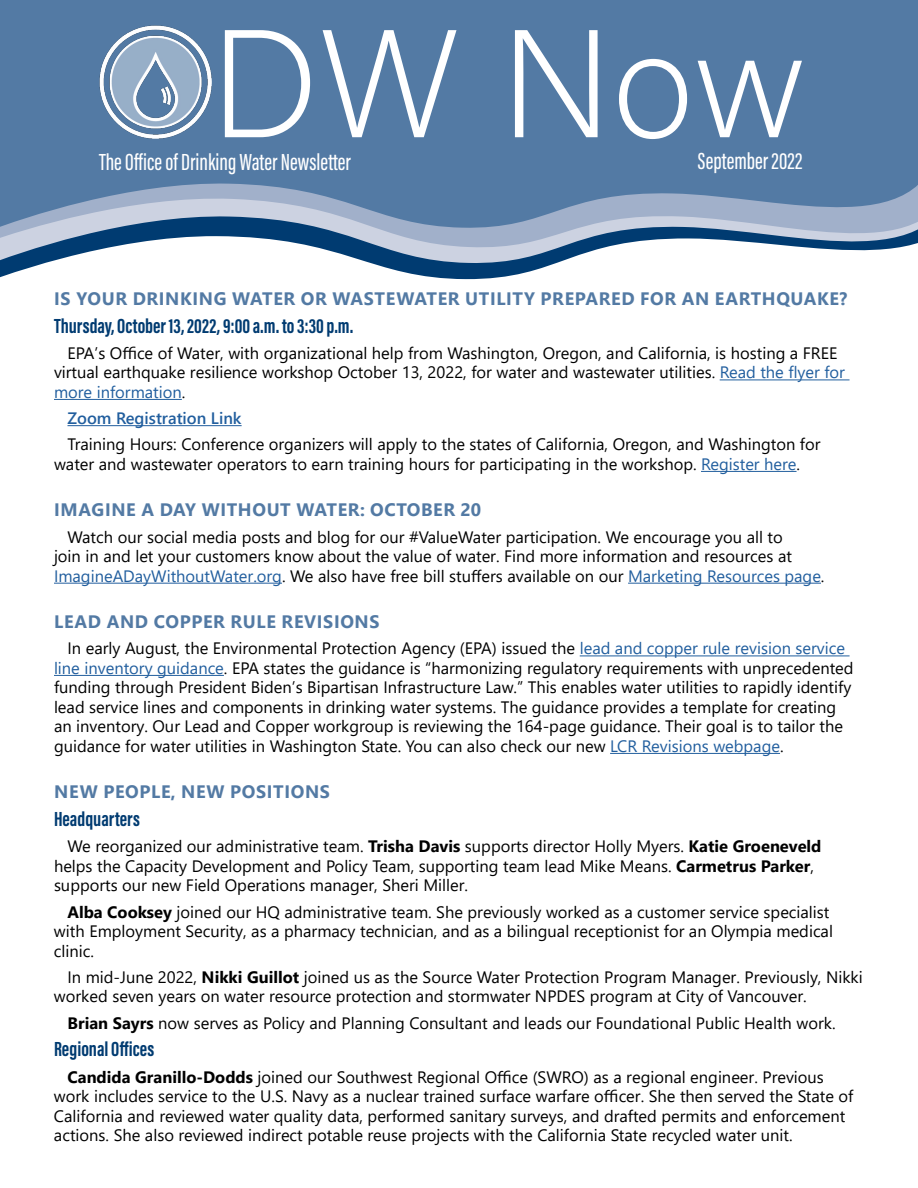
<style>
.page{position:relative;width:918px;height:1188px;background:#fff}
.page>*{position:absolute;margin:0;border:0;box-sizing:border-box;transform-origin:0 0}
.t1{font:153px "Acumin Variable Concept";color:#fff}
.t2{font:500 24px "Acumin Pro Extra Cond";color:#fff}
.t3{font:700 21px "Acumin Pro Extra Cond";color:#003b71}
.t4{font:700 18px "Segoe UI";letter-spacing:.035em;color:#537aa4}
.t5{font:16.5px/19.5px "Segoe UI";color:#000}
.t6{font:600 16.5px "Segoe UI";color:#215e9e}
.s1{color:#215e9e}
.s2{font-weight:700}
</style>
<div class="page">
<hr style="left:720px;top:379px;width:130px;height:1px;background:#215e9e">
<hr style="left:54px;top:399px;width:128px;height:1px;background:#215e9e">
<hr style="left:68px;top:425px;width:174px;height:1px;background:#215e9e">
<hr style="left:701px;top:471px;width:96px;height:1px;background:#215e9e">
<hr style="left:54px;top:583px;width:228px;height:1px;background:#215e9e">
<hr style="left:628px;top:583px;width:193px;height:1px;background:#215e9e">
<hr style="left:580px;top:655px;width:270px;height:1px;background:#215e9e">
<hr style="left:54px;top:675px;width:170px;height:1px;background:#215e9e">
<hr style="left:610px;top:753px;width:170px;height:1px;background:#215e9e">
<svg style="left:0;top:249px;width:886px;height:28px"></svg>
<svg style="left:0;top:0;width:918px;height:249px;background:#5f82a9"></svg>
<img style="left:99px;top:26px;width:113px;height:112px">
<h1 class="t1" style="left:210px;top:-21px;width:598px">DW Now</h1>
<h2 class="t2" style="left:698px;top:147px;width:106px">September 2022</h2>
<h2 class="t2" style="left:99px;top:148px;width:254px">The Office of Drinking Water Newsletter</h2>
<p class="t4" style="left:54px;top:282px;width:794px">IS YOUR DRINKING WATER OR WASTEWATER UTILITY PREPARED FOR AN EARTHQUAKE?</p>
<p class="t3" style="left:54px;top:313px;width:301px">Thursday, October 13, 2022, 9:00 a.m. to 3:30 p.m.</p>
<p class="t5" style="left:54px;top:342px;width:793px;text-indent:13px">EPA’s Office of Water, with organizational help from Washington, Oregon, and California, is hosting a FREE virtual earthquake resilience workshop October 13, 2022, for water and wastewater utilities. <span class="s1">Read the flyer for more information</span>.</p>
<p class="t6" style="left:68px;top:403px;width:176px">Zoom Registration Link</p>
<p class="t5" style="left:54px;top:433px;width:768px;text-indent:13px">Training Hours: Conference organizers will apply to the states of California, Oregon, and Washington for water and wastewater operators to earn training hours for participating in the workshop. <span class="s1">Register here</span>.</p>
<p class="t4" style="left:54px;top:493px;width:428px">IMAGINE A DAY WITHOUT WATER: OCTOBER 20</p>
<p class="t5" style="left:54px;top:526px;width:772px;text-indent:13px">Watch our social media posts and blog for our #ValueWater participation. We encourage you all to<br>join in and let your customers know about the value of water. Find more information and resources at<br><span class="s1">ImagineADayWithoutWater.org</span>. We also have free bill stuffers available on our <span class="s1">Marketing Resources page</span>.</p>
<p class="t4" style="left:54px;top:605px;width:327px">LEAD AND COPPER RULE REVISIONS</p>
<p class="t5" style="left:54px;top:637px;width:801px;text-indent:13px">In early August, the Environmental Protection Agency (EPA) issued the <span class="s1">lead and copper rule revision service line inventory guidance</span>. EPA states the guidance is “harmonizing regulatory requirements with unprecedented funding through President Biden’s Bipartisan Infrastructure Law.” This enables water utilities to rapidly identify lead service lines and components in drinking water systems. The guidance provides a template for creating an inventory. Our Lead and Copper workgroup is reviewing the 164-page guidance. Their goal is to tailor the guidance for water utilities in Washington State. You can also check our new <span class="s1">LCR Revisions webpage</span>.</p>
<p class="t4" style="left:54px;top:775px;width:277px">NEW PEOPLE, NEW POSITIONS</p>
<p class="t3" style="left:54px;top:806px;width:87px">Headquarters</p>
<p class="t5" style="left:54px;top:835px;width:769px;text-indent:13px">We reorganized our administrative team. <span class="s2">Trisha Davis</span> supports director Holly Myers. <span class="s2">Katie Groeneveld </span>helps the Capacity Development and Policy Team, supporting team lead Mike Means. <span class="s2">Carmetrus Parker</span>, supports our new Field Operations manager, Sheri Miller.</p>
<p class="t5" style="left:54px;top:901px;width:781px;text-indent:14px"><span class="s2">Alba Cooksey</span> joined our HQ administrative team. She previously worked as a customer service specialist with Employment Security, as a pharmacy technician, and as a bilingual receptionist for an Olympia medical clinic.</p>
<p class="t5" style="left:54px;top:966px;width:810px;text-indent:13px">In mid-June 2022, <span class="s2">Nikki Guillot</span> joined us as the Source Water Protection Program Manager. Previously, Nikki worked seven years on water resource protection and stormwater NPDES program at City of Vancouver.</p>
<p class="t5" style="left:68px;top:1012px;width:770px"><span class="s2">Brian Sayrs</span> now serves as Policy and Planning Consultant and leads our Foundational Public Health work.</p>
<p class="t3" style="left:54px;top:1037px;width:102px">Regional Offices</p>
<p class="t5" style="left:54px;top:1066px;width:801px;text-indent:14px"><span class="s2">Candida Granillo-Dodds</span> joined our Southwest Regional Office (SWRO) as a regional engineer. Previous work includes service to the U.S. Navy as a nuclear trained surface warfare officer. She then served the State of California and reviewed water quality data, performed sanitary surveys, and drafted permits and enforcement actions. She also reviewed indirect potable reuse projects with the California State recycled water unit.</p>
</div>
